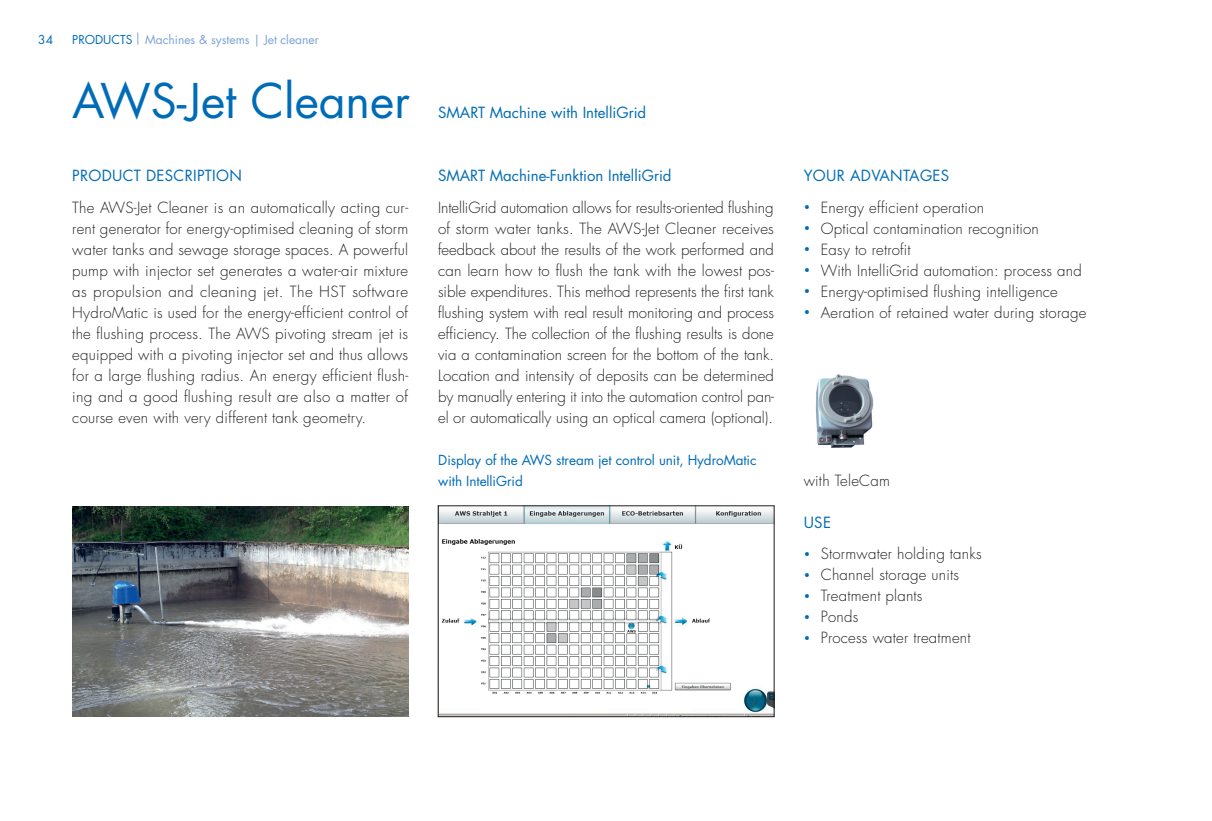
<style>
.page{position:relative;width:1212px;height:821px;background:#fff}
.page>*{position:absolute;margin:0;border:0;box-sizing:border-box;transform-origin:0 0}
.t1{font:46.5px "Futura Std";color:#006cb7}
.t2{font:300 15px/21px "Futura Std";letter-spacing:.015em;color:#231f20;text-align:justify}
.t3{font:15px "Futura Std";color:#006cb7}
.t4{font:15px "Futura Std";letter-spacing:.02em;color:#006cb6}
.t5{font:13.5px/21px "Futura Std";letter-spacing:-.005em;color:#006cb7}
.t6{font:12px "Futura Std";color:#7da3d5}
.t7{font:12px "Futura Std";color:#006cb7}
.s1{color:#006cb7}
.s2{font-size:10.5px;color:#006cb7}
</style>
<div class="page">
<img style="left:73px;top:507px;width:335px;height:210px">
<img style="left:440px;top:507px;width:332px;height:208px">
<div style="left:438px;top:505px;width:336px;height:212px;border:1px solid #231f20"></div>
<img style="left:815px;top:374px;width:59px;height:74px">
<p class="t7" style="left:38px;top:32px;width:16px">34</p>
<p class="t6" style="left:72px;top:32px;width:248px"><span class="s1">PRODUCTS</span> | Machines &amp; systems | Jet cleaner</p>
<h1 class="t1" style="left:72px;top:71px;width:339px">AWS-Jet Cleaner</h1>
<p class="t4" style="left:72px;top:166px;width:171px">PRODUCT DESCRIPTION</p>
<p class="t2" style="left:72px;top:197px;width:337px">The AWS-Jet Cleaner is an automatically acting cur&shy;rent generator for energy-optimised cleaning of storm water tanks and sewage storage spaces. A powerful pump with injector set generates a water-air mixture as propulsion and cleaning jet. The HST software HydroMatic is used for the energy-efficient control of the flushing process. The AWS pivoting stream jet is equipped with a pivoting injector set and thus allows for a large flushing radius. An energy efficient flush&shy;ing and a good flushing result are also a matter of course even with very different tank geometry.</p>
<p class="t3" style="left:438px;top:103px;width:210px">SMART Machine with IntelliGrid</p>
<p class="t3" style="left:438px;top:166px;width:235px">SMART Machine-Funktion IntelliGrid</p>
<p class="t2" style="left:438px;top:197px;width:338px">IntelliGrid automation allows for results-oriented flushing of storm water tanks. The AWS-Jet Cleaner receives feedback about the results of the work performed and can learn how to flush the tank with the lowest pos&shy;sible expenditures. This method represents the first tank flushing system with real result monitoring and process efficiency. The collection of the flushing results is done via a contamination screen for the bottom of the tank.<br>Location and intensity of deposits can be determined by manually entering it into the automation control pan&shy;el or automatically using an optical camera (optional).</p>
<p class="t5" style="left:438px;top:449px;width:320px">Display of the AWS stream jet control unit, HydroMatic with IntelliGrid</p>
<p class="t4" style="left:804px;top:166px;width:147px">YOUR ADVANTAGES</p>
<p class="t2" style="left:804px;top:197px;width:182px"><span class="s2">•</span> Energy efficient operation</p>
<p class="t2" style="left:804px;top:218px;width:237px"><span class="s2">•</span> Optical contamination recognition</p>
<p class="t2" style="left:804px;top:239px;width:108px"><span class="s2">•</span> Easy to retrofit</p>
<p class="t2" style="left:804px;top:260px;width:280px"><span class="s2">•</span> With IntelliGrid automation: process and</p>
<p class="t2" style="left:804px;top:281px;width:256px"><span class="s2">•</span> Energy-optimised flushing intelligence</p>
<p class="t2" style="left:804px;top:302px;width:284px"><span class="s2">•</span> Aeration of retained water during storage</p>
<p class="t2" style="left:804px;top:470px;width:88px">with TeleCam</p>
<p class="t4" style="left:804px;top:512px;width:29px">USE</p>
<p class="t2" style="left:804px;top:544px;width:180px"><span class="s2">•</span> Stormwater holding tanks</p>
<p class="t2" style="left:804px;top:565px;width:157px"><span class="s2">•</span> Channel storage units</p>
<p class="t2" style="left:804px;top:586px;width:120px"><span class="s2">•</span> Treatment plants</p>
<p class="t2" style="left:804px;top:607px;width:56px"><span class="s2">•</span> Ponds</p>
<p class="t2" style="left:804px;top:628px;width:168px"><span class="s2">•</span> Process water treatment</p>
</div>
